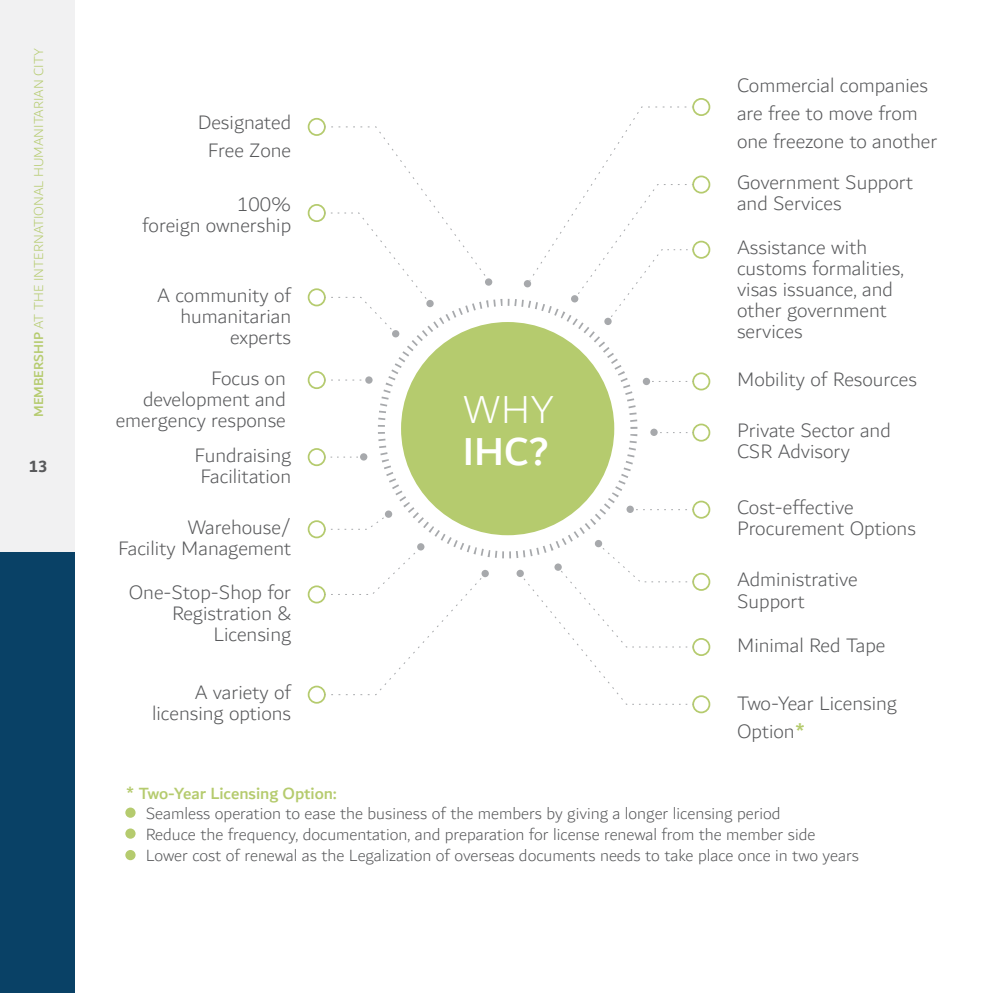
<style>
.page{position:relative;width:993px;height:993px;background:#fff}
.page>*{position:absolute;margin:0;border:0;box-sizing:border-box;transform-origin:0 0}
.t1{font:500 42px "Dubai";color:#fff}
.t2{font:300 42px "Dubai";color:#fff}
.t3{font:300 21px/21px "Dubai";color:#58595b}
.t4{font:300 17.5px/21px "Dubai";color:#58595b}
.t5{font:500 17.5px "Dubai";color:#b5cb6e}
.t6{font:700 17.32px "Dubai";color:#58595b}
.t7{font:300 14px "Dubai";color:#b5cb6e}
.s1{font-weight:500}
.s2{font-weight:500;color:#b5cb6e}
</style>
<div class="page">
<div style="left:378px;top:299px;width:259px;height:259px;border:7px dashed #a7a9ac;border-radius:50%"></div>
<div style="left:401px;top:322px;width:213px;height:213px;background:#b5cb6e;border-radius:50%"></div>
<div style="left:0;top:0;width:74px;height:992px;background:#f1f1f2"></div>
<div style="left:0;top:552px;width:74px;height:440px;background:#094166"></div>
<div style="left:692px;top:98px;width:18px;height:18px;border:2px solid #b5cb6e;border-radius:50%"></div>
<div style="left:307px;top:118px;width:18px;height:18px;border:2px solid #b5cb6e;border-radius:50%"></div>
<div style="left:307px;top:288px;width:18px;height:18px;border:2px solid #b5cb6e;border-radius:50%"></div>
<div style="left:307px;top:371px;width:18px;height:18px;border:2px solid #b5cb6e;border-radius:50%"></div>
<div style="left:307px;top:448px;width:18px;height:18px;border:2px solid #b5cb6e;border-radius:50%"></div>
<div style="left:307px;top:520px;width:18px;height:18px;border:2px solid #b5cb6e;border-radius:50%"></div>
<div style="left:307px;top:585px;width:18px;height:18px;border:2px solid #b5cb6e;border-radius:50%"></div>
<div style="left:307px;top:685px;width:18px;height:18px;border:2px solid #b5cb6e;border-radius:50%"></div>
<div style="left:692px;top:175px;width:18px;height:18px;border:2px solid #b5cb6e;border-radius:50%"></div>
<div style="left:692px;top:240px;width:18px;height:19px;border:2px solid #b5cb6e;border-radius:50%"></div>
<div style="left:692px;top:372px;width:18px;height:18px;border:2px solid #b5cb6e;border-radius:50%"></div>
<div style="left:692px;top:423px;width:18px;height:18px;border:2px solid #b5cb6e;border-radius:50%"></div>
<div style="left:692px;top:500px;width:18px;height:18px;border:2px solid #b5cb6e;border-radius:50%"></div>
<div style="left:692px;top:572px;width:18px;height:18px;border:2px solid #b5cb6e;border-radius:50%"></div>
<div style="left:692px;top:637px;width:18px;height:18px;border:2px solid #b5cb6e;border-radius:50%"></div>
<div style="left:523px;top:280px;width:8px;height:7px;background:#a7a9ac;border-radius:50%"></div>
<div style="left:485px;top:278px;width:7px;height:7px;background:#a7a9ac;border-radius:50%"></div>
<div style="left:392px;top:330px;width:7px;height:7px;background:#a7a9ac;border-radius:50%"></div>
<div style="left:365px;top:376px;width:7px;height:7px;background:#a7a9ac;border-radius:50%"></div>
<div style="left:360px;top:453px;width:7px;height:7px;background:#a7a9ac;border-radius:50%"></div>
<div style="left:385px;top:510px;width:7px;height:7px;background:#a7a9ac;border-radius:50%"></div>
<div style="left:417px;top:543px;width:7px;height:7px;background:#a7a9ac;border-radius:50%"></div>
<svg style="left:594px;top:539px;width:8px;height:8px"></svg>
<div style="left:626px;top:505px;width:7px;height:8px;background:#a7a9ac;border-radius:50%"></div>
<div style="left:650px;top:428px;width:7px;height:8px;background:#a7a9ac;border-radius:50%"></div>
<svg style="left:642px;top:377px;width:8px;height:8px"></svg>
<div style="left:604px;top:317px;width:7px;height:8px;background:#a7a9ac;border-radius:50%"></div>
<div style="left:307px;top:204px;width:18px;height:18px;border:2px solid #b5cb6e;border-radius:50%"></div>
<svg style="left:325px;top:379px;width:41px;height:1px"></svg>
<svg style="left:325px;top:515px;width:63px;height:15px"></svg>
<svg style="left:325px;top:547px;width:161px;height:148px"></svg>
<svg style="left:529px;top:106px;width:164px;height:217px"></svg>
<svg style="left:646px;top:381px;width:47px;height:1px"></svg>
<svg style="left:657px;top:432px;width:36px;height:1px"></svg>
<svg style="left:633px;top:509px;width:53px;height:1px"></svg>
<div style="left:692px;top:695px;width:18px;height:18px;border:2px solid #b5cb6e;border-radius:50%"></div>
<svg style="left:518px;top:543px;width:175px;height:162px"></svg>
<svg style="left:325px;top:126px;width:164px;height:209px"></svg>
<div style="left:125px;top:807px;width:10px;height:10px;background:#b5cb6e;border-radius:50%"></div>
<div style="left:125px;top:828px;width:10px;height:10px;background:#b5cb6e;border-radius:50%"></div>
<div style="left:125px;top:849px;width:10px;height:10px;background:#b5cb6e;border-radius:50%"></div>
<p class="t7" style="left:28px;top:417px;width:370px;rotate:-90deg"><span class="s1">MEMBERSHIP</span> AT THE INTERNATIONAL HUMANITARIAN CITY</p>
<p class="t6" style="left:29px;top:455px;width:20px">13</p>
<p class="t3" style="left:198px;top:109px;width:95px;line-height:28px;text-align:center">Designated<br>Free Zone</p>
<p class="t3" style="left:142px;top:194px;width:150px;text-align:right">100%<br>foreign ownership</p>
<p class="t3" style="left:157px;top:285px;width:135px;text-align:right">A community of humanitarian experts</p>
<p class="t3" style="left:116px;top:368px;width:171px;text-align:right">Focus on development and emergency response</p>
<p class="t3" style="left:194px;top:445px;width:98px">Fundraising<br>Facilitation</p>
<p class="t3" style="left:118px;top:517px;width:174px;text-align:right">Warehouse/<br>Facility Management</p>
<p class="t3" style="left:129px;top:582px;width:164px;text-align:right">One-Stop-Shop for<br>Registration &amp;<br>Licensing</p>
<p class="t3" style="left:152px;top:682px;width:140px;text-align:right">A variety of licensing options</p>
<p class="t5" style="left:126px;top:782px;width:212px">* Two-Year Licensing Option:</p>
<h1 class="t2" style="left:463px;top:376px;width:93px">WHY</h1>
<h1 class="t1" style="left:463px;top:425px;width:87px">IHC?</h1>
<p class="t3" style="left:736px;top:72px;width:202px;line-height:28px">Commercial companies are free to move from one freezone to another</p>
<p class="t3" style="left:736px;top:172px;width:178px">Government Support and Services</p>
<p class="t3" style="left:736px;top:237px;width:168px">Assistance with customs formalities, visas issuance, and other government services</p>
<p class="t3" style="left:736px;top:369px;width:181px">Mobility of Resources</p>
<p class="t3" style="left:736px;top:420px;width:155px">Private Sector and<br>CSR Advisory</p>
<p class="t3" style="left:736px;top:497px;width:180px">Cost-effective<br>Procurement Options</p>
<p class="t3" style="left:736px;top:569px;width:122px">Administrative<br>Support</p>
<p class="t3" style="left:736px;top:634px;width:150px">Minimal Red Tape</p>
<p class="t3" style="left:736px;top:689px;width:161px;line-height:28px">Two-Year Licensing<br>Option<span class="s2">*</span></p>
<p class="t4" style="left:146px;top:803px;width:714px">Seamless operation to ease the business of the members by giving a longer licensing period<br>Reduce the frequency, documentation, and preparation for license renewal from the member side<br>Lower cost of renewal as the Legalization of overseas documents needs to take place once in two years</p>
</div>
